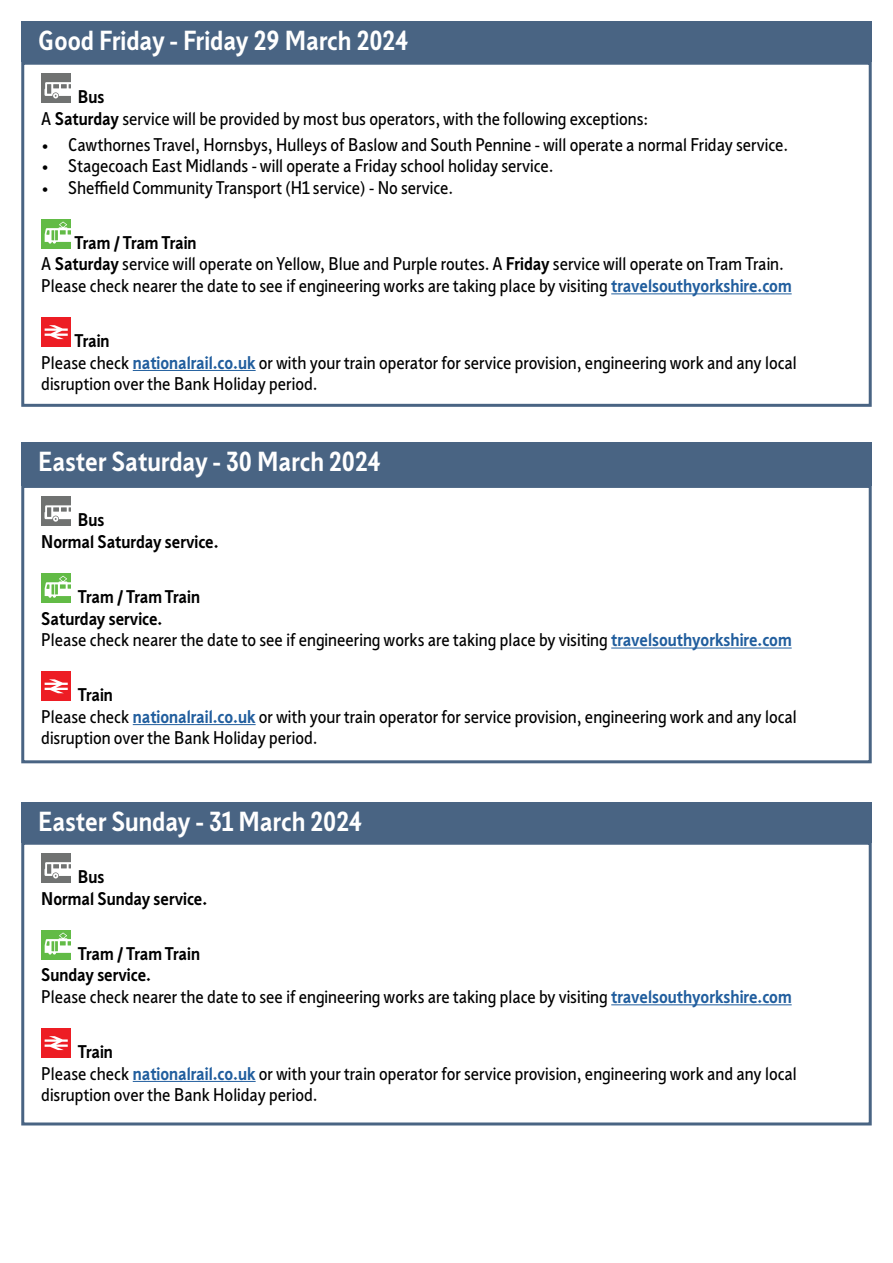
<style>
.page{position:relative;width:893px;height:1263px;background:#fff}
.page>*{position:absolute;margin:0;border:0;box-sizing:border-box;transform-origin:0 0}
.t1{font:700 27px "Sheffield Sans 2";color:#fff}
.t2{font:18px/21.6px "Sheffield Sans 2";color:#000}
.t3{font:700 18px/21.6px "Sheffield Sans 2";color:#000}
.s1{font-weight:700}
.s2{font-weight:700;color:#215e9e}
</style>
<div class="page">
<div style="left:21px;top:802px;width:851px;height:41px;background:#496483"></div>
<div style="left:21px;top:442px;width:851px;height:44px;background:#496483"></div>
<hr style="left:611px;top:1004px;width:181px;height:1px;background:#215e9e">
<hr style="left:133px;top:1081px;width:123px;height:1px;background:#215e9e">
<div style="left:41px;top:853px;width:30px;height:30px;background:#707271"></div>
<svg style="left:45px;top:862px;width:26px;height:16px"></svg>
<div style="left:41px;top:930px;width:30px;height:30px;background:#62bb46"></div>
<svg style="left:45px;top:932px;width:26px;height:22px"></svg>
<div style="left:41px;top:1028px;width:30px;height:30px;background:#ed1d24"></div>
<svg style="left:45px;top:1036px;width:23px;height:14px"></svg>
<div style="left:21px;top:842px;width:851px;height:283px;border:3px solid #496483"></div>
<hr style="left:611px;top:648px;width:181px;height:1px;background:#215e9e">
<hr style="left:133px;top:724px;width:123px;height:1px;background:#215e9e">
<div style="left:41px;top:496px;width:30px;height:30px;background:#707271"></div>
<svg style="left:45px;top:505px;width:26px;height:17px"></svg>
<div style="left:41px;top:573px;width:30px;height:30px;background:#62bb46"></div>
<svg style="left:45px;top:576px;width:26px;height:22px"></svg>
<div style="left:41px;top:671px;width:30px;height:30px;background:#ed1d24"></div>
<svg style="left:45px;top:679px;width:23px;height:14px"></svg>
<div style="left:21px;top:485px;width:851px;height:278px;border:3px solid #496483"></div>
<div style="left:21px;top:21px;width:851px;height:41px;background:#496483"></div>
<hr style="left:611px;top:293px;width:181px;height:1px;background:#215e9e">
<hr style="left:133px;top:370px;width:123px;height:1px;background:#215e9e">
<div style="left:41px;top:73px;width:30px;height:30px;background:#707271"></div>
<svg style="left:45px;top:82px;width:26px;height:16px"></svg>
<div style="left:41px;top:219px;width:30px;height:30px;background:#62bb46"></div>
<svg style="left:45px;top:222px;width:26px;height:22px"></svg>
<div style="left:41px;top:317px;width:30px;height:30px;background:#ed1d24"></div>
<svg style="left:45px;top:325px;width:23px;height:14px"></svg>
<div style="left:21px;top:62px;width:851px;height:345px;border:3px solid #496483"></div>
<h1 class="t1" style="left:38px;top:23px;width:372px">Good Friday - Friday 29 March 2024</h1>
<p class="t2" style="left:41px;top:86px;width:609px;text-indent:37px"><span class="s1">Bus<br></span>A <span class="s1">Saturday</span> service will be provided by most bus operators, with the following exceptions:</p>
<p class="t2" style="left:41px;top:133px;width:748px">• Cawthornes Travel, Hornsbys, Hulleys of Baslow and South Pennine - will operate a normal Friday service.</p>
<p class="t2" style="left:41px;top:155px;width:514px">• Stagecoach East Midlands - will operate a Friday school holiday service.</p>
<p class="t2" style="left:41px;top:176px;width:413px">• Sheffield Community Transport (H1 service) - No service.</p>
<p class="t2" style="left:41px;top:231px;width:752px;text-indent:33px"><span class="s1">Tram / Tram Train<br></span>A <span class="s1">Saturday</span> service will operate on Yellow, Blue and Purple routes. A <span class="s1">Friday</span> service will operate on Tram Train.<br>Please check nearer the date to see if engineering works are taking place by visiting <span class="s2">travelsouthyorkshire.com</span></p>
<p class="t2" style="left:41px;top:329px;width:757px;text-indent:33px"><span class="s1">Train<br></span>Please check <span class="s2">nationalrail.co.uk</span> or with your train operator for service provision, engineering work and any local disruption over the Bank Holiday period.</p>
<h1 class="t1" style="left:38px;top:444px;width:344px">Easter Saturday - 30 March 2024</h1>
<p class="t3" style="left:41px;top:509px;width:179px;text-indent:37px">Bus<br>Normal Saturday service.</p>
<p class="t2" style="left:41px;top:585px;width:752px;text-indent:37px"><span class="s1">Tram / Tram Train<br>Saturday service.<br></span>Please check nearer the date to see if engineering works are taking place by visiting <span class="s2">travelsouthyorkshire.com</span></p>
<p class="t2" style="left:41px;top:684px;width:757px;text-indent:37px"><span class="s1">Train<br></span>Please check <span class="s2">nationalrail.co.uk</span> or with your train operator for service provision, engineering work and any local disruption over the Bank Holiday period.</p>
<h1 class="t1" style="left:38px;top:804px;width:325px">Easter Sunday - 31 March 2024</h1>
<p class="t3" style="left:41px;top:866px;width:167px;text-indent:37px">Bus<br>Normal Sunday service.</p>
<p class="t2" style="left:41px;top:942px;width:752px;text-indent:37px"><span class="s1">Tram / Tram Train<br>Sunday service.<br></span>Please check nearer the date to see if engineering works are taking place by visiting <span class="s2">travelsouthyorkshire.com</span></p>
<p class="t2" style="left:41px;top:1040px;width:757px;text-indent:37px"><span class="s1">Train<br></span>Please check <span class="s2">nationalrail.co.uk</span> or with your train operator for service provision, engineering work and any local disruption over the Bank Holiday period.</p>
</div>
